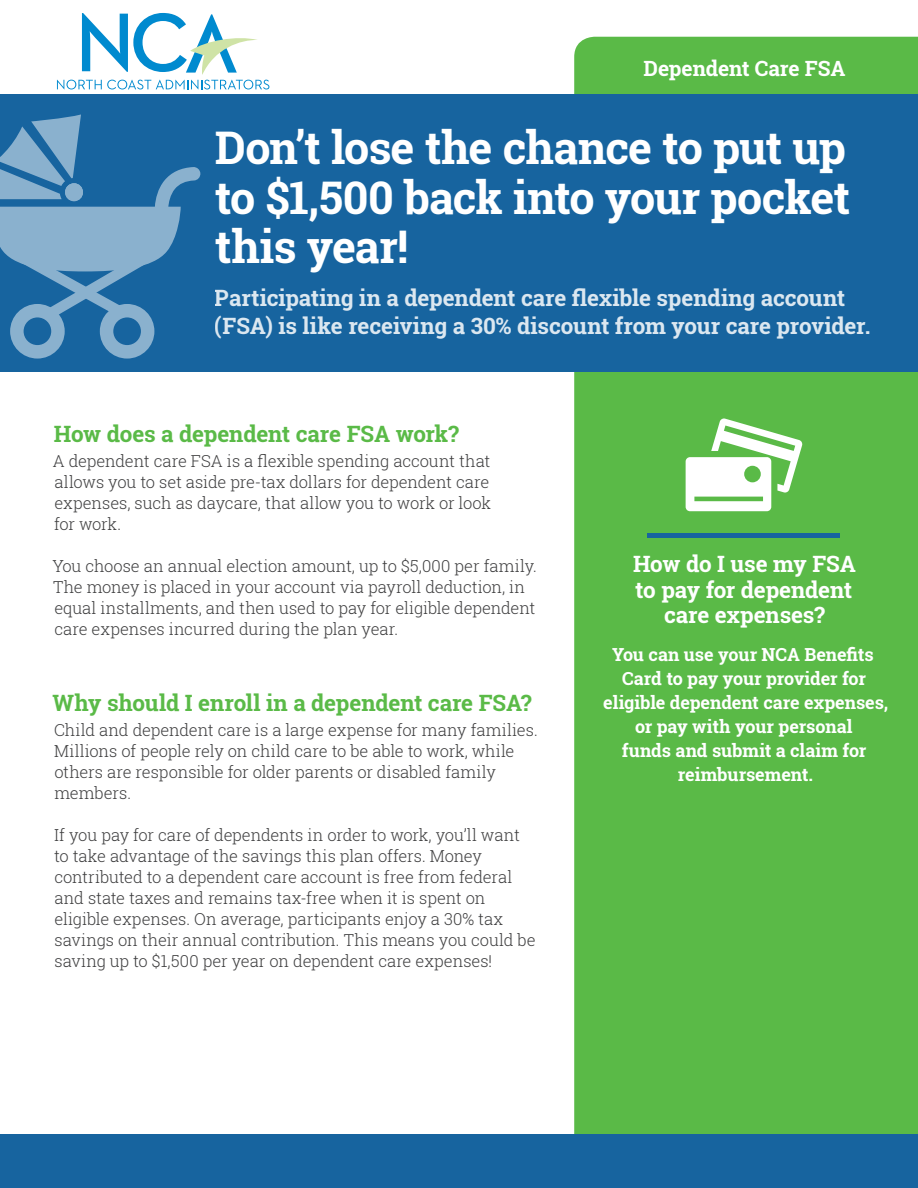
<style>
.page{position:relative;width:918px;height:1188px;background:#fff}
.page>*{position:absolute;margin:0;border:0;box-sizing:border-box;transform-origin:0 0}
.t1{font:700 45px/49.5px "Roboto Slab";letter-spacing:-.02em;color:#fff;text-align:justify}
.t2{font:700 22.5px/25.5px "Roboto Slab";letter-spacing:-.005em;color:#fff;text-align:center}
.t3{font:700 22.5px "Roboto Slab";letter-spacing:-.01em;color:#5aba47}
.t4{font:700 21px "Roboto Slab";letter-spacing:-.005em;color:#fff}
.t5{font:700 18px/24px "Roboto Slab";letter-spacing:-.005em;color:#fff;text-align:center}
.t6{font:300 16.5px/21px "Roboto Slab";letter-spacing:-.005em;color:#3e3e3f}
</style>
<div class="page">
<div style="left:574px;top:37px;width:344px;height:1097px;background:#5aba47"></div>
<div style="left:0;top:94px;width:918px;height:278px;background:#17649f"></div>
<svg style="left:57px;top:13px;width:212px;height:76px"></svg>
<div style="left:0;top:1134px;width:918px;height:54px;background:#17649f"></div>
<svg style="left:686px;top:419px;width:117px;height:92px"></svg>
<div style="left:647px;top:533px;width:193px;height:5px;background:#17649f"></div>
<svg style="left:0;top:114px;width:201px;height:245px"></svg>
<p class="t4" style="left:644px;top:54px;width:203px">Dependent Care FSA</p>
<h1 class="t1" style="left:215px;top:123px;width:637px">Don’t lose the chance to put up to $1,500 back into your pocket this year!</h1>
<h2 class="t2" style="left:215px;top:283px;width:657px;line-height:28.5px;text-align:left">Participating in a dependent care flexible spending account (FSA) is like receiving a 30% discount from your care provider.</h2>
<h2 class="t3" style="left:54px;top:418px;width:407px">How does a dependent care FSA work?</h2>
<p class="t6" style="left:53px;top:450px;width:440px;text-align:justify">A dependent care FSA is a flexible spending account that allows you to set aside pre-tax dollars for dependent care expenses, such as daycare, that allow you to work or look for work.</p>
<p class="t6" style="left:52px;top:556px;width:486px">You choose an annual election amount, up to $5,000 per family.<br>The money is placed in your account via payroll deduction, in equal installments, and then used to pay for eligible dependent care expenses incurred during the plan year.</p>
<h2 class="t3" style="left:53px;top:687px;width:481px">Why should I enroll in a dependent care FSA?</h2>
<p class="t6" style="left:54px;top:719px;width:485px">Child and dependent care is a large expense for many families.<br>Millions of people rely on child care to be able to work, while others are responsible for older parents or disabled family members.</p>
<p class="t6" style="left:54px;top:824px;width:483px">If you pay for care of dependents in order to work, you’ll want to take advantage of the savings this plan offers. Money contributed to a dependent care account is free from federal and state taxes and remains tax-free when it is spent on eligible expenses. On average, participants enjoy a 30% tax savings on their annual contribution. This means you could be saving up to $1,500 per year on dependent care expenses!</p>
<h2 class="t2" style="left:633px;top:551px;width:224px">How do I use my FSA to pay for dependent care expenses?</h2>
<p class="t5" style="left:603px;top:642px;width:287px">You can use your NCA Benefits<br>Card to pay your provider for eligible dependent care expenses, or pay with your personal<br>funds and submit a claim for reimbursement.</p>
</div>
